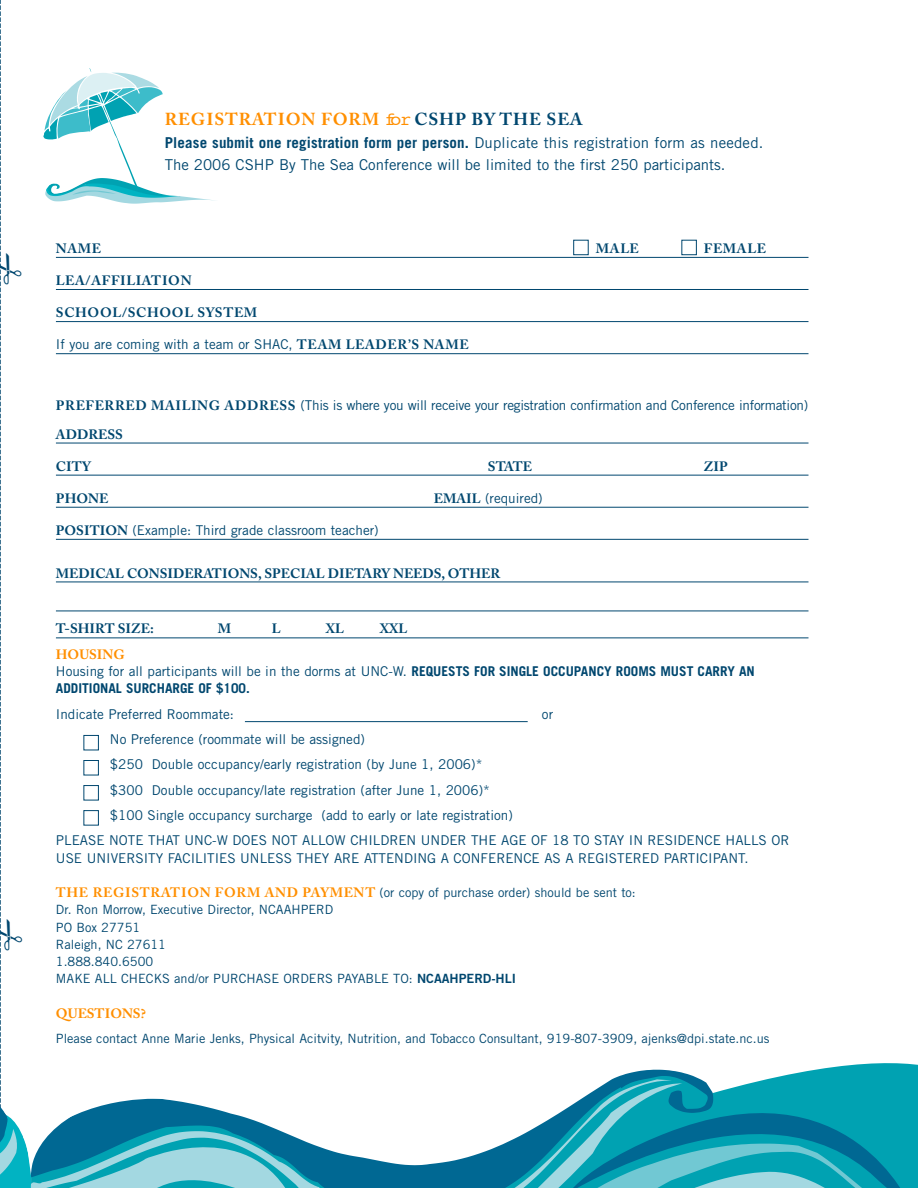
<style>
.page{position:relative;width:918px;height:1188px;background:#fff}
.page>*{position:absolute;margin:0;border:0;box-sizing:border-box;transform-origin:0 0}
.t1{font:700 17.25px "Adobe Caslon";letter-spacing:.05em;color:#ff8f00}
.t2{font:15px/22.5px "Trade Gothic";color:#00476f}
.t3{font:13.5px "Trade Gothic";color:#00476f}
.t4{font:700 13.5px/17.2px "Trade Gothic";color:#00476f}
.t5{font:700 13.5px "Adobe Caslon";color:#00476f}
.t6{font:13.5px "Trade Gothic";letter-spacing:-.02em;color:#00476f}
.t7{font:700 13.5px "Adobe Caslon";letter-spacing:.05em;color:#00476f}
.t8{font:700 13.5px "Adobe Caslon";color:#ff8f00}
.t9{font:12.75px/17.2px "Trade Gothic";color:#00476f}
.s1{font-family:"Courier";font-weight:400;font-size:18px}
.s2{color:#00476f}
.s3{font-weight:700}
.s4{font-family:"Adobe Caslon";font-weight:700}
.s5{font-weight:400}
.s6{font-family:"Adobe Caslon";font-weight:700;font-size:13.5px;color:#ff8f00}
.s7{font-family:"Trade Gothic Bold Two"}
</style>
<div class="page">
<hr style="left:56px;top:257px;width:752px;height:1px;background:#00476f">
<hr style="left:56px;top:289px;width:752px;height:1px;background:#00476f">
<hr style="left:56px;top:321px;width:752px;height:1px;background:#00476f">
<hr style="left:56px;top:353px;width:752px;height:1px;background:#00476f">
<hr style="left:56px;top:443px;width:752px;height:1px;background:#00476f">
<hr style="left:56px;top:475px;width:752px;height:1px;background:#00476f">
<hr style="left:56px;top:507px;width:752px;height:1px;background:#00476f">
<hr style="left:56px;top:539px;width:752px;height:1px;background:#00476f">
<hr style="left:56px;top:582px;width:752px;height:1px;background:#00476f">
<hr style="left:56px;top:611px;width:752px;height:1px;background:#00476f">
<hr style="left:56px;top:638px;width:752px;height:1px;background:#00476f">
<hr style="left:245px;top:721px;width:283px;height:1px;background:#00476f">
<div style="left:573px;top:240px;width:16px;height:15px;border:1px solid #00476f"></div>
<div style="left:681px;top:240px;width:16px;height:15px;border:1px solid #00476f"></div>
<svg style="left:348px;top:1107px;width:220px;height:81px"></svg>
<svg style="left:568px;top:1063px;width:343px;height:125px;background:#2ea7ba"></svg>
<svg style="left:0;top:0;width:348px;height:1188px"></svg>
<p class="t1" style="left:165px;top:112px;width:419px">REGISTRATION FORM <span class="s1">for</span> <span class="s2">CSHP BY THE SEA</span></p>
<p class="t2" style="left:165px;top:132px;width:600px"><span class="s3">Please submit one registration form per person.</span> Duplicate this registration form as needed.<br>The 2006 CSHP By The Sea Conference will be limited to the first 250 participants.</p>
<p class="t5" style="left:56px;top:243px;width:47px">NAME</p>
<p class="t5" style="left:596px;top:243px;width:45px">MALE</p>
<p class="t5" style="left:704px;top:243px;width:64px">FEMALE</p>
<p class="t7" style="left:56px;top:275px;width:137px">LEA/AFFILIATION</p>
<p class="t7" style="left:56px;top:307px;width:203px">SCHOOL/SCHOOL SYSTEM</p>
<p class="t3" style="left:56px;top:340px;width:414px">If you are coming with a team or SHAC, <span class="s4">TEAM LEADER’S NAME</span></p>
<p class="t6" style="left:56px;top:401px;width:754px"><span class="s4">PREFERRED MAILING ADDRESS</span> (This is where you will receive your registration confirmation and Conference information)</p>
<p class="t5" style="left:56px;top:429px;width:69px">ADDRESS</p>
<p class="t5" style="left:56px;top:461px;width:36px">CITY</p>
<p class="t5" style="left:488px;top:461px;width:46px">STATE</p>
<p class="t5" style="left:704px;top:461px;width:25px">ZIP</p>
<p class="t5" style="left:56px;top:493px;width:54px">PHONE</p>
<p class="t3" style="left:434px;top:493px;width:110px"><span class="s4">EMAIL</span> (required)</p>
<p class="t3" style="left:56px;top:525px;width:324px"><span class="s4">POSITION</span> (Example: Third grade classroom teacher)</p>
<p class="t5" style="left:56px;top:568px;width:446px">MEDICAL CONSIDERATIONS, SPECIAL DIETARY NEEDS, OTHER</p>
<p class="t5" style="left:56px;top:624px;width:99px">T-SHIRT SIZE:</p>
<p class="t5" style="left:218px;top:624px;width:15px">M</p>
<p class="t5" style="left:272px;top:624px;width:10px">L</p>
<p class="t5" style="left:326px;top:624px;width:20px">XL</p>
<p class="t5" style="left:380px;top:624px;width:29px">XXL</p>
<p class="t8" style="left:56px;top:649px;width:70px">HOUSING</p>
<p class="t4" style="left:56px;top:664px;width:700px"><span class="s5">Housing for all participants will be in the dorms at UNC-W.</span> REQUESTS FOR SINGLE OCCUPANCY ROOMS MUST CARRY AN<br>ADDITIONAL SURCHARGE OF $100.</p>
<p class="t3" style="left:56px;top:709px;width:180px">Indicate Preferred Roommate:</p>
<p class="t3" style="left:542px;top:709px;width:13px">or</p>
<p class="t3" style="left:110px;top:734px;width:257px">No Preference (roommate will be assigned)</p>
<p class="t3" style="left:110px;top:760px;width:374px">$250 Double occupancy/early registration (by June 1, 2006)*</p>
<p class="t3" style="left:110px;top:785px;width:382px">$300 Double occupancy/late registration (after June 1, 2006)*</p>
<p class="t3" style="left:110px;top:810px;width:404px">$100 Single occupancy surcharge (add to early or late registration)</p>
<p class="t3" style="left:56px;top:836px;width:735px">PLEASE NOTE THAT UNC-W DOES NOT ALLOW CHILDREN UNDER THE AGE OF 18 TO STAY IN RESIDENCE HALLS OR</p>
<p class="t3" style="left:56px;top:853px;width:694px">USE UNIVERSITY FACILITIES UNLESS THEY ARE ATTENDING A CONFERENCE AS A REGISTERED PARTICIPANT.</p>
<p class="t9" style="left:56px;top:885px;width:581px"><span class="s6">THE REGISTRATION FORM AND PAYMENT</span> (or copy of purchase order) should be sent to:<br>Dr. Ron Morrow, Executive Director, NCAAHPERD<br>PO Box 27751<br>Raleigh, NC 27611<br>1.888.840.6500<br>MAKE ALL CHECKS and/or PURCHASE ORDERS PAYABLE TO: <span class="s7">NCAAHPERD-HLI</span></p>
<p class="t8" style="left:56px;top:1008px;width:91px">QUESTIONS?</p>
<p class="t9" style="left:56px;top:1031px;width:715px">Please contact Anne Marie Jenks, Physical Acitvity, Nutrition, and Tobacco Consultant, 919-807-3909, ajenks@dpi.state.nc.us</p>
</div>
